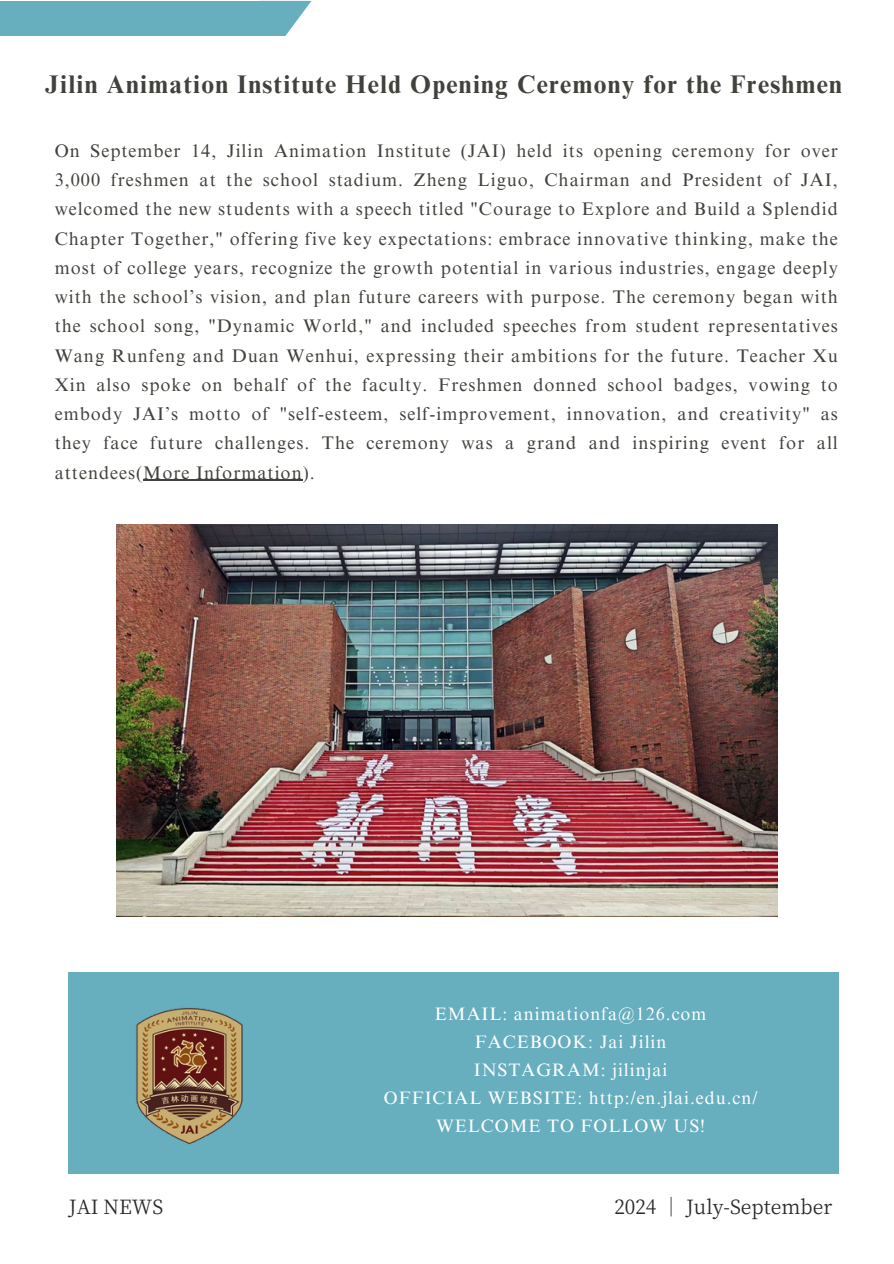
<style>
.page{position:relative;width:894px;height:1264px;background:#fff}
.page>*{position:absolute;margin:0;border:0;box-sizing:border-box;transform-origin:0 0}
.t1{font:700 25.5px "Times NRMT Pro";letter-spacing:.05em;color:#41423c}
.t2{font:19.5px "Source Han Serif SC";color:#282828}
.t3{font:18.3px/29.2px "Times NRMT Pro";letter-spacing:.055em;color:#41423c;text-align:justify}
.t4{font:18px "Times NRMT Pro";letter-spacing:.055em;color:#fff}
</style>
<div class="page">
<div style="left:0;top:1px;width:285px;height:35px;background:#67aebf"></div>
<svg style="left:285px;top:1px;width:26px;height:35px"></svg>
<div style="left:69px;top:972px;width:769px;height:201px;background:#67aebf"></div>
<img style="left:136px;top:1008px;width:107px;height:137px">
<img style="left:116px;top:524px;width:661px;height:392px">
<hr style="left:143px;top:480px;width:160px;height:1px;background:#41423c">
<p class="t1" style="left:45px;top:75px;width:798px">Jilin Animation Institute Held Opening Ceremony for the Freshmen</p>
<p class="t3" style="left:55px;top:138px;width:784px">On September 14, Jilin Animation Institute (JAI) held its opening ceremony for over 3,000 freshmen at the school stadium. Zheng Liguo, Chairman and President of JAI, welcomed the new students with a speech titled "Courage to Explore and Build a Splendid Chapter Together," offering five key expectations: embrace innovative thinking, make the most of college years, recognize the growth potential in various industries, engage deeply with the school’s vision, and plan future careers with purpose. The ceremony began with the school song, "Dynamic World," and included speeches from student representatives Wang Runfeng and Duan Wenhui, expressing their ambitions for the future. Teacher Xu Xin also spoke on behalf of the faculty. Freshmen donned school badges, vowing to embody JAI’s motto of "self-esteem, self-improvement, innovation, and creativity" as they face future challenges. The ceremony was a grand and inspiring event for all attendees(More Information).</p>
<p class="t4" style="left:435px;top:1006px;width:273px">EMAIL: animationfa@126.com</p>
<p class="t4" style="left:475px;top:1035px;width:193px">FACEBOOK: Jai Jilin</p>
<p class="t4" style="left:473px;top:1063px;width:195px">INSTAGRAM: jilinjai</p>
<h2 class="t4" style="left:383px;top:1091px;width:375px">OFFICIAL WEBSITE: http:/en.jlai.edu.cn/</h2>
<p class="t4" style="left:436px;top:1119px;width:270px">WELCOME TO FOLLOW US!</p>
<p class="t2" style="left:69px;top:1191px;width:96px">JAI NEWS</p>
<p class="t2" style="left:614px;top:1191px;width:219px">2024 ｜ July-September</p>
</div>
